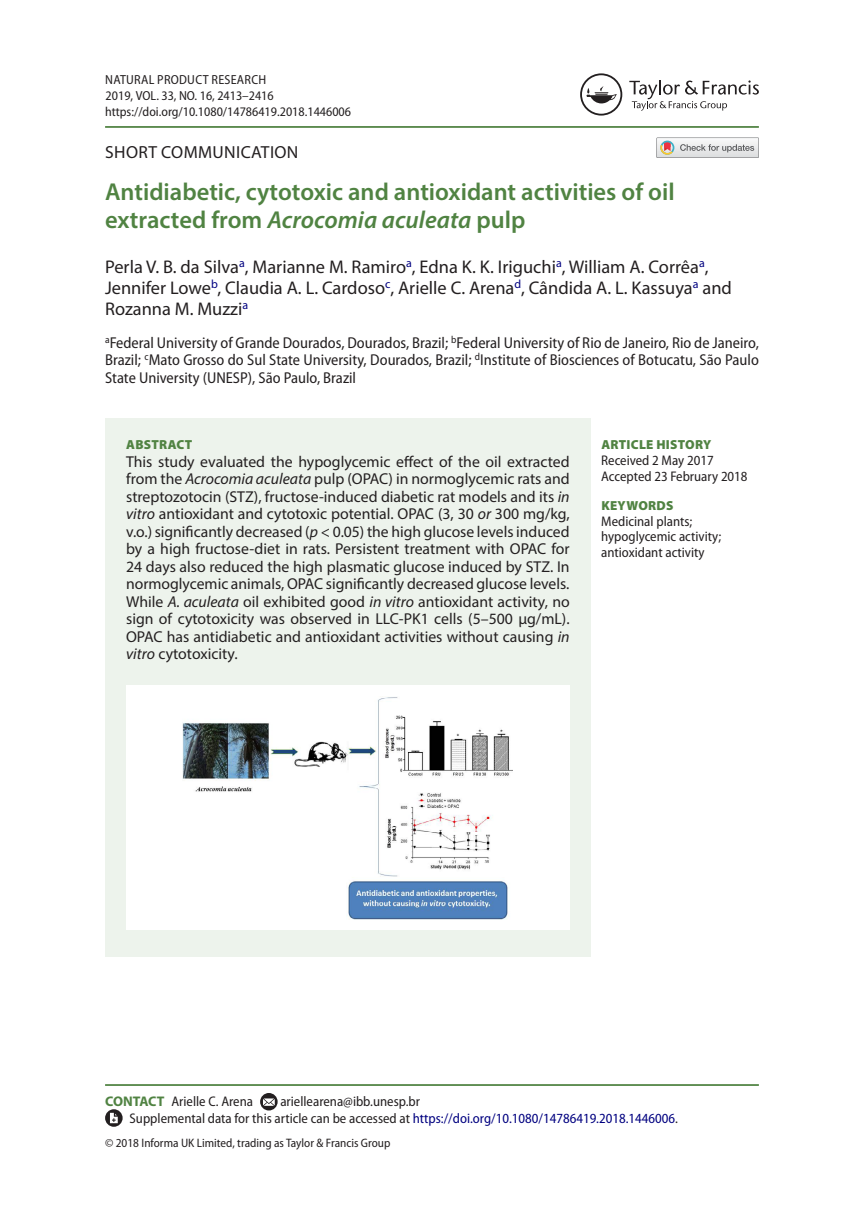
<style>
.page{position:relative;width:864px;height:1231px;background:#fff}
.page>*{position:absolute;margin:0;border:0;box-sizing:border-box;transform-origin:0 0}
.t1{font:600 24.5px/28px "Myriad Pro";color:#508342}
.t2{font:18.38px/21px "Myriad Pro";color:#231f20}
.t3{font:17.5px "Myriad Pro";letter-spacing:.02em;color:#231f20}
.t4{font:15.75px/17.5px "Myriad Pro";color:#231f20;text-align:justify}
.t5{font:semi-condensed 15.75px/17.5px "Myriad Pro";color:#231f20;text-align:justify}
.t6{font:semi-condensed 14px/15.8px "Myriad Pro";color:#231f20}
.t7{font:semi-condensed 13.12px/15.8px "Myriad Pro";letter-spacing:.02em;color:#231f20}
.t8{font:semi-condensed 13.12px "Myriad Pro";color:#231f20}
.t9{font:900 13.12px "Myriad Pro";letter-spacing:.02em;color:#508342}
.t10{font:semi-condensed 12.25px "Myriad Pro";color:#231f20}
.s1{font-style:italic}
.s2{font-weight:700;font-stretch:normal;color:#508342}
.s3{color:#000080}
</style>
<div class="page">
<hr style="left:105px;top:126px;width:653px;height:2px;background:#508342">
<div style="left:105px;top:418px;width:485px;height:507px;background:#edf3ec"></div>
<div style="left:105px;top:642px;width:485px;height:314px;background:#edf3ec"></div>
<div style="left:126px;top:685px;width:443px;height:245px;background:#fff"></div>
<img style="left:183px;top:697px;width:329px;height:222px">
<hr style="left:105px;top:1083px;width:653px;height:2px;background:#508342">
<svg style="left:260px;top:1092px;width:17px;height:18px"></svg>
<svg style="left:263px;top:1098px;width:12px;height:7px"></svg>
<div style="left:105px;top:1109px;width:17px;height:17px;background:#231f20;border-radius:50%"></div>
<svg style="left:110px;top:1112px;width:8px;height:11px"></svg>
<svg style="left:629px;top:80px;width:129px;height:31px"></svg>
<svg style="left:580px;top:73px;width:42px;height:42px"></svg>
<svg style="left:656px;top:137px;width:102px;height:21px"></svg>
<p class="t7" style="left:105px;top:73px;width:170px">NATURAL PRODUCT RESEARCH<br>2019, VOL. 33, NO. 16, 2413–2416</p>
<p class="t8" style="left:105px;top:104px;width:247px">https://doi.org/10.1080/14786419.2018.1446006</p>
<p class="t3" style="left:105px;top:141px;width:195px">SHORT COMMUNICATION</p>
<h1 class="t1" style="left:105px;top:177px;width:571px">Antidiabetic, cytotoxic and antioxidant activities of oil extracted from <span class="s1">Acrocomia aculeata</span> pulp</h1>
<p class="t2" style="left:105px;top:256px;width:628px">Perla V. B. da Silva<sup>a</sup>, Marianne M. Ramiro<sup>a</sup>, Edna K. K. Iriguchi<sup>a</sup>, William A. Corrêa<sup>a</sup>,<br>Jennifer Lowe<sup>b</sup>, Claudia A. L. Cardoso<sup>c</sup>, Arielle C. Arena<sup>d</sup>, Cândida A. L. Kassuya<sup>a</sup> and<br>Rozanna M. Muzzi<sup>a</sup></p>
<p class="t5" style="left:105px;top:334px;width:655px"><sup>a</sup>Federal University of Grande Dourados, Dourados, Brazil; <sup>b</sup>Federal University of Rio de Janeiro, Rio de Janeiro, Brazil; <sup>c</sup>Mato Grosso do Sul State University, Dourados, Brazil; <sup>d</sup>Institute of Biosciences of Botucatu, São Paulo State University (UNES P), São Paulo, Brazil</p>
<p class="t9" style="left:126px;top:437px;width:68px">ABSTRACT</p>
<p class="t4" style="left:126px;top:452px;width:445px">This study evaluated the hypoglycemic effect of the oil extracted from the <span class="s1">Acrocomia aculeata</span> pulp (OPAC) in normoglycemic rats and streptozotocin (STZ), fructose-induced diabetic rat models and its <span class="s1">in vitro</span> antioxidant and cytotoxic potential. OPAC (3, 30 <span class="s1">or</span> 300 mg/kg, v.o.) significantly decreased (<span class="s1">p</span> &lt; 0.05) the high glucose levels induced by a high fructose-diet in rats. Persistent treatment with OPAC for 24 days also reduced the high plasmatic glucose induced by STZ. In normoglycemic animals, OPAC significantly decreased glucose levels.<br>While <span class="s1">A. aculeata</span> oil exhibited good <span class="s1">in vitro</span> antioxidant activity, no sign of cytotoxicity was observed in LLC-PK1 cells (5–500 μg/mL).<br>OPAC has antidiabetic and antioxidant activities without causing <span class="s1">in vitro</span> cytotoxicity.</p>
<p class="t9" style="left:601px;top:437px;width:111px">ARTICLE HISTORY</p>
<p class="t6" style="left:601px;top:452px;width:148px">Received 2 May 2017<br>Accepted 23 February 2018</p>
<p class="t9" style="left:601px;top:498px;width:74px">KEYWORDS</p>
<p class="t6" style="left:601px;top:513px;width:122px">Medicinal plants; hypoglycemic activity; antioxidant activity</p>
<p class="t6" style="left:105px;top:1093px;width:149px"><span class="s2">CONTACT</span> Arielle C. Arena</p>
<p class="t6" style="left:122px;top:1092px;width:556px;line-height:17.5px;text-indent:158px">ariellearena@ibb.unesp.br<br>Supplemental data for this article can be accessed at <span class="s3">https://doi.org/10.1080/14786419.2018.1446006</span>.</p>
<p class="t10" style="left:105px;top:1135px;width:286px">© 2018 Informa UK Limited, trading as Taylor &amp; Francis Group</p>
</div>
